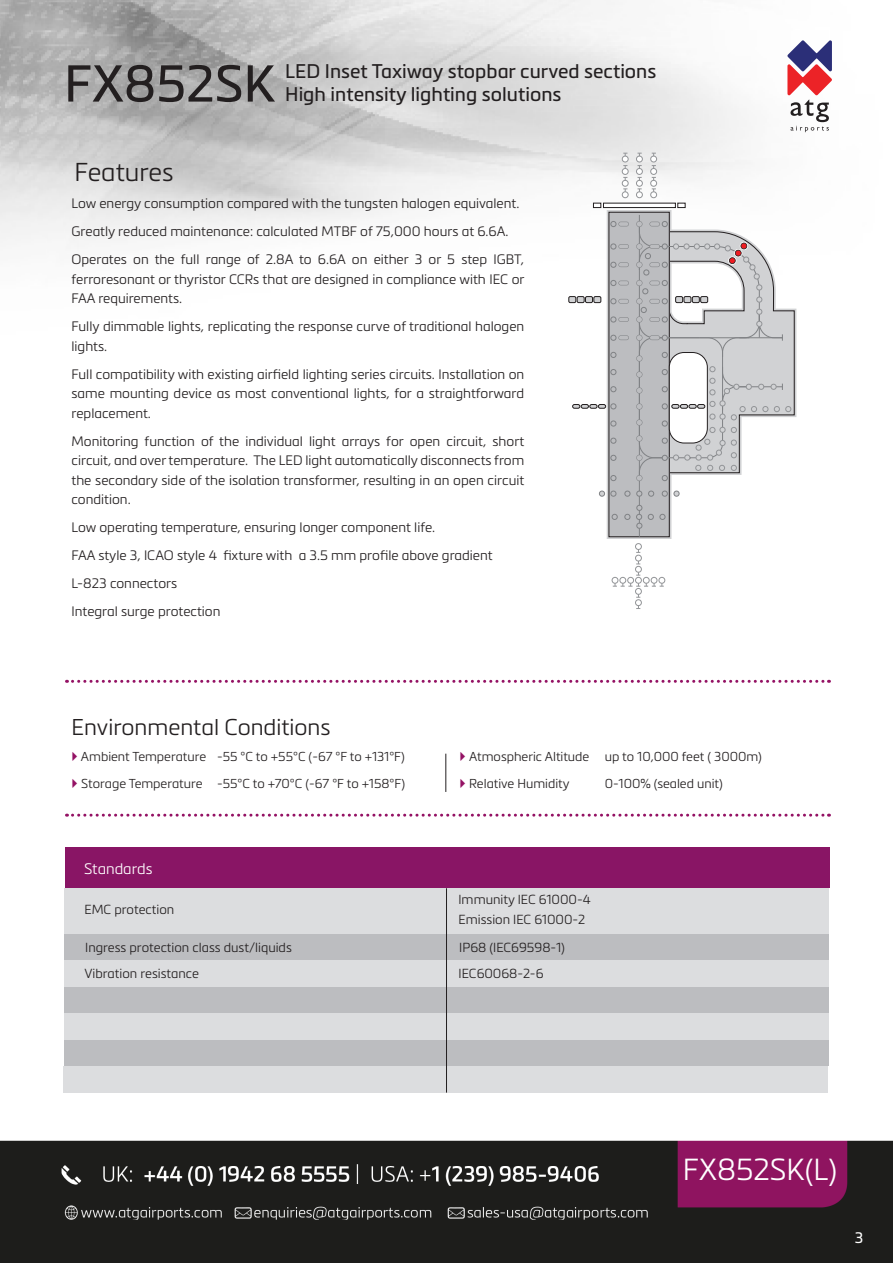
<style>
.page{position:relative;width:893px;height:1263px;background:#fff}
.page>*{position:absolute;margin:0;border:0;box-sizing:border-box;transform-origin:0 0}
.t1{font:51px "Metronic Pro";color:#231f20}
.t2{font:300 30px "Metronic Pro";color:#fff}
.t3{font:300 25.5px "Metronic Pro";color:#231f20}
.t4{font:300 22.5px "Metronic Pro";color:#231f20}
.t5{font:19.5px "Metronic Pro";color:#231f20}
.t6{font:300 15px "Metronic Pro";color:#fff}
.t7{font:15px "Metronic Pro";color:#fff}
.t8{font:300 13.5px/19.5px "Metronic Pro";color:#231f20;text-align:justify}
.t9{font:300 12.9px "Metronic Pro";color:#231f20}
.t10{font:300 12.75px "Metronic Pro";color:#231f20}
</style>
<div class="page">
<img style="left:0;top:0;width:893px;height:1263px">
<svg style="left:787px;top:40px;width:45px;height:92px"></svg>
<svg style="left:66px;top:814px;width:763px;height:3px"></svg>
<hr style="left:445px;top:754px;width:1px;height:38px;background:#231f20">
<svg style="left:66px;top:680px;width:763px;height:3px"></svg>
<svg style="left:607px;top:210px;width:189px;height:329px"></svg>
<div style="left:609px;top:212px;width:60px;height:325px;background:#bcbdc0"></div>
<hr style="left:639px;top:215px;width:1px;height:322px;background:#808285">
<svg style="left:648px;top:514px;width:6px;height:6px"></svg>
<svg style="left:625px;top:514px;width:5px;height:6px"></svg>
<svg style="left:612px;top:514px;width:5px;height:6px"></svg>
<svg style="left:660px;top:514px;width:5px;height:6px"></svg>
<svg style="left:636px;top:505px;width:6px;height:24px"></svg>
<svg style="left:662px;top:491px;width:6px;height:5px"></svg>
<svg style="left:674px;top:491px;width:5px;height:5px"></svg>
<svg style="left:599px;top:491px;width:6px;height:5px"></svg>
<svg style="left:648px;top:491px;width:6px;height:5px"></svg>
<svg style="left:636px;top:491px;width:6px;height:5px"></svg>
<svg style="left:625px;top:491px;width:5px;height:5px"></svg>
<svg style="left:611px;top:491px;width:5px;height:5px"></svg>
<svg style="left:611px;top:475px;width:5px;height:6px"></svg>
<svg style="left:611px;top:455px;width:5px;height:6px"></svg>
<svg style="left:611px;top:438px;width:5px;height:5px"></svg>
<svg style="left:611px;top:421px;width:5px;height:5px"></svg>
<svg style="left:611px;top:386px;width:5px;height:6px"></svg>
<svg style="left:611px;top:369px;width:5px;height:6px"></svg>
<svg style="left:611px;top:352px;width:5px;height:6px"></svg>
<div style="left:603px;top:203px;width:72px;height:5px;background:#fff"></div>
<div style="left:603px;top:203px;width:73px;height:5px;border:1px solid #231f20"></div>
<div style="left:593px;top:203px;width:8px;height:5px;background:#fff"></div>
<div style="left:593px;top:203px;width:8px;height:5px;border:1px solid #231f20"></div>
<div style="left:677px;top:203px;width:8px;height:5px;border:1px solid #231f20"></div>
<svg style="left:611px;top:262px;width:18px;height:6px"></svg>
<svg style="left:611px;top:244px;width:18px;height:5px"></svg>
<svg style="left:611px;top:221px;width:18px;height:6px"></svg>
<svg style="left:611px;top:335px;width:18px;height:6px"></svg>
<svg style="left:611px;top:317px;width:18px;height:5px"></svg>
<svg style="left:611px;top:298px;width:18px;height:6px"></svg>
<svg style="left:611px;top:280px;width:18px;height:6px"></svg>
<svg style="left:572px;top:403px;width:44px;height:6px"></svg>
<div style="left:569px;top:297px;width:7px;height:6px;background:#d1d2d4"></div>
<div style="left:569px;top:296px;width:7px;height:7px;border:1px solid #231f20"></div>
<div style="left:577px;top:297px;width:7px;height:6px;background:#d1d2d4"></div>
<div style="left:577px;top:296px;width:7px;height:7px;border:1px solid #231f20"></div>
<div style="left:585px;top:297px;width:7px;height:6px;background:#d1d2d4"></div>
<div style="left:585px;top:296px;width:8px;height:7px;border:1px solid #231f20"></div>
<div style="left:594px;top:297px;width:7px;height:6px;background:#d1d2d4"></div>
<div style="left:594px;top:296px;width:7px;height:7px;border:1px solid #231f20"></div>
<svg style="left:636px;top:221px;width:159px;height:260px"></svg>
<div style="left:650px;top:191px;width:7px;height:7px;border:1px solid #939598;border-radius:50%"></div>
<div style="left:636px;top:191px;width:7px;height:7px;border:1px solid #939598;border-radius:50%"></div>
<div style="left:622px;top:191px;width:7px;height:7px;border:1px solid #939598;border-radius:50%"></div>
<div style="left:650px;top:180px;width:7px;height:7px;border:1px solid #939598;border-radius:50%"></div>
<div style="left:636px;top:180px;width:7px;height:7px;border:1px solid #939598;border-radius:50%"></div>
<div style="left:622px;top:180px;width:7px;height:7px;border:1px solid #939598;border-radius:50%"></div>
<div style="left:650px;top:168px;width:7px;height:7px;border:1px solid #939598;border-radius:50%"></div>
<div style="left:636px;top:168px;width:7px;height:7px;border:1px solid #939598;border-radius:50%"></div>
<div style="left:622px;top:168px;width:7px;height:7px;border:1px solid #939598;border-radius:50%"></div>
<svg style="left:651px;top:153px;width:6px;height:45px"></svg>
<div style="left:650px;top:156px;width:7px;height:6px;border:1px solid #939598;border-radius:50%"></div>
<svg style="left:636px;top:153px;width:6px;height:45px"></svg>
<div style="left:636px;top:156px;width:7px;height:6px;border:1px solid #939598;border-radius:50%"></div>
<svg style="left:622px;top:153px;width:6px;height:45px"></svg>
<div style="left:622px;top:156px;width:7px;height:6px;border:1px solid #939598;border-radius:50%"></div>
<div style="left:635px;top:543px;width:7px;height:7px;border:1px solid #939598;border-radius:50%"></div>
<svg style="left:612px;top:544px;width:53px;height:65px"></svg>
<div style="left:635px;top:588px;width:7px;height:7px;border:1px solid #939598;border-radius:50%"></div>
<div style="left:64px;top:934px;width:764px;height:26px;background:#bcbdc0"></div>
<div style="left:64px;top:986px;width:764px;height:27px;background:#bcbdc0"></div>
<div style="left:64px;top:888px;width:765px;height:46px;background:#dcdddf"></div>
<div style="left:64px;top:960px;width:764px;height:26px;background:#dcdddf"></div>
<div style="left:65px;top:847px;width:764px;height:41px;background:#891565"></div>
<div style="left:64px;top:1039px;width:764px;height:27px;background:#bcbdc0"></div>
<div style="left:64px;top:1013px;width:764px;height:26px;background:#dcdddf"></div>
<div style="left:64px;top:1066px;width:764px;height:26px;background:#dcdddf"></div>
<hr style="left:446px;top:888px;width:1px;height:204px;background:#231f20">
<svg style="left:73px;top:752px;width:4px;height:9px"></svg>
<svg style="left:73px;top:778px;width:4px;height:9px"></svg>
<svg style="left:460px;top:752px;width:5px;height:9px"></svg>
<svg style="left:460px;top:778px;width:5px;height:9px"></svg>
<p class="t1" style="left:64px;top:47px;width:213px">FX852SK</p>
<p class="t5" style="left:285px;top:57px;width:373px">LED Inset Taxiway stopbar curved sections</p>
<p class="t5" style="left:285px;top:81px;width:278px">High intensity lighting solutions</p>
<p class="t3" style="left:74px;top:155px;width:101px">Features</p>
<p class="t8" style="left:72px;top:193px;width:449px">Low energy consumption compared with the tungsten halogen equivalent.</p>
<p class="t8" style="left:72px;top:221px;width:438px">Greatly reduced maintenance: calculated MTBF of 75,000 hours at 6.6A.</p>
<p class="t8" style="left:72px;top:249px;width:454px">Operates on the full range of 2.8A to 6.6A on either 3 or 5 step IGBT, ferroresonant or thyristor CCRs that are designed in compliance with IEC or FAA requirements.</p>
<p class="t8" style="left:72px;top:316px;width:454px">Fully dimmable lights, replicating the response curve of traditional halogen lights.</p>
<p class="t8" style="left:72px;top:364px;width:454px">Full compatibility with existing airfield lighting series circuits. Installation on same mounting device as most conventional lights, for a straightforward replacement.</p>
<p class="t8" style="left:72px;top:431px;width:454px">Monitoring function of the individual light arrays for open circuit, short circuit, and over temperature. The LED light automatically disconnects from the secondary side of the isolation transformer, resulting in an open circuit condition.</p>
<p class="t8" style="left:72px;top:517px;width:365px">Low operating temperature, ensuring longer component life.</p>
<p class="t8" style="left:72px;top:545px;width:423px">FAA style 3, ICAO style 4 fixture with a 3.5 mm profile above gradient</p>
<p class="t8" style="left:72px;top:573px;width:107px">L-823 connectors</p>
<p class="t8" style="left:72px;top:601px;width:150px">Integral surge protection</p>
<p class="t4" style="left:72px;top:712px;width:261px">Environmental Conditions</p>
<p class="t10" style="left:81px;top:748px;width:325px">Ambient Temperature -55 °C to +55°C (-67 °F to +131°F)</p>
<p class="t10" style="left:81px;top:774px;width:325px">Storage Temperature -55°C to +70°C (-67 °F to +158°F)</p>
<p class="t6" style="left:84px;top:859px;width:70px">Standards</p>
<p class="t9" style="left:84px;top:901px;width:91px">EMC protection</p>
<p class="t10" style="left:469px;top:748px;width:294px">Atmospheric Altitude up to 10,000 feet ( 3000m)</p>
<p class="t10" style="left:469px;top:774px;width:102px">Relative Humidity</p>
<p class="t10" style="left:605px;top:774px;width:119px">0-100% (sealed unit)</p>
<p class="t9" style="left:458px;top:891px;width:134px">Immunity IEC 61000-4</p>
<p class="t9" style="left:458px;top:911px;width:128px">Emission IEC 61000-2</p>
<p class="t9" style="left:85px;top:938px;width:208px">Ingress protection class dust/liquids</p>
<p class="t9" style="left:459px;top:938px;width:107px">IP68 (IEC69598-1)</p>
<p class="t9" style="left:85px;top:965px;width:116px">Vibration resistance</p>
<p class="t9" style="left:459px;top:965px;width:86px">IEC60068-2-6</p>
<p class="t2" style="left:683px;top:1149px;width:156px">FX852SK(L)</p>
<p class="t7" style="left:855px;top:1226px;width:10px">3</p>
</div>
